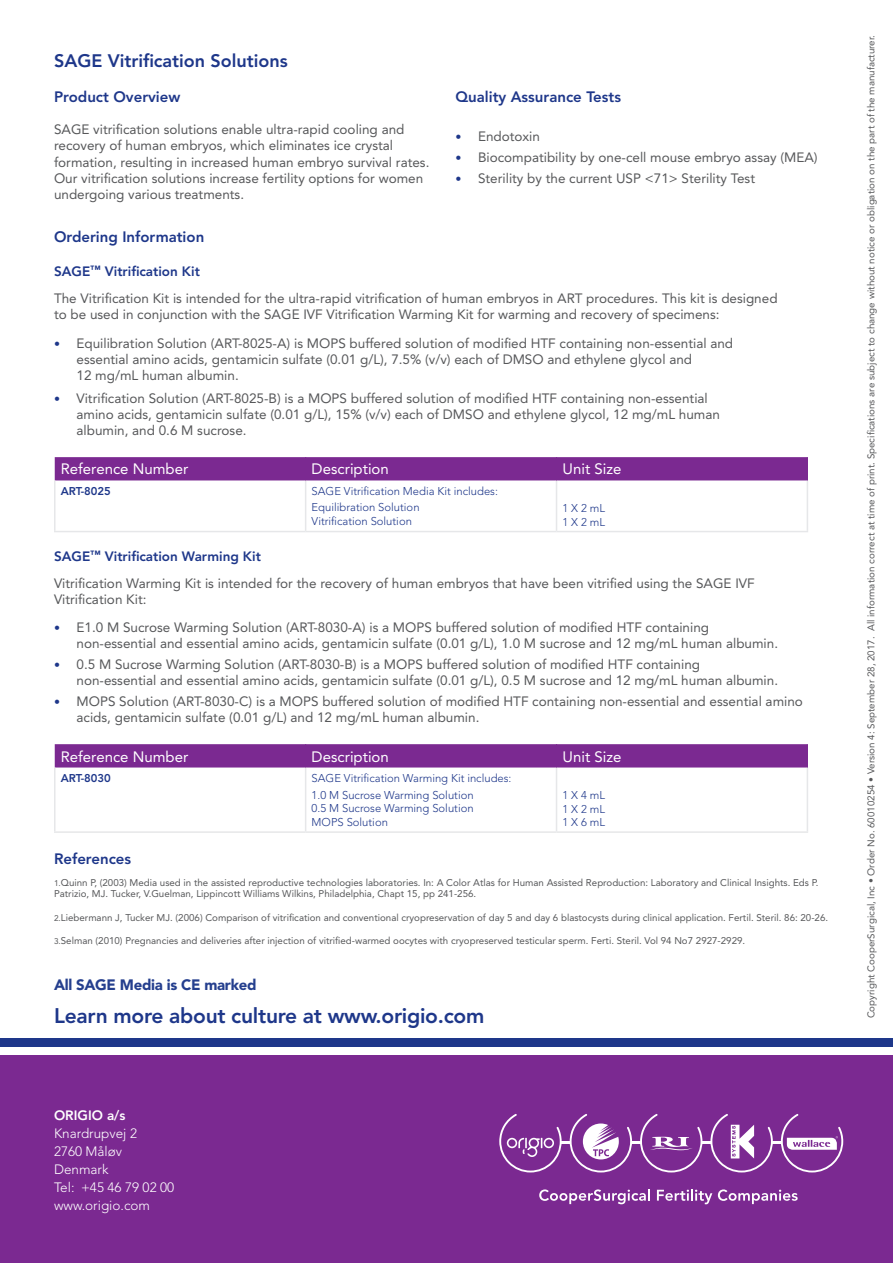
<style>
.page{position:relative;width:893px;height:1263px;background:#fff}
.page>*{position:absolute;margin:0;border:0;box-sizing:border-box;transform-origin:0 0}
.Headline_Roman_25_30{font:800 21px "Avenir LT Std";letter-spacing:-.015em;color:#1e378a}
.t1{font:800 18px "Avenir LT Std";color:#1e378a}
.t2{font:15px "Avenir LT Std";color:#fff}
.t3{font:800 15px "Avenir LT Std";color:#1e378a}
.t4{font:900 15px "Avenir LT Std";letter-spacing:-.02em;color:#253f8e}
.t5{font:13.5px/16.2px "Avenir LT Std";color:#57585a}
.t6{font:300 13.5px "Avenir LT Std";color:#fff}
.t7{font:800 13.5px "Avenir LT Std";color:#1e378a}
.t8{font:800 13.5px "Avenir LT Std";color:#fff}
.Table_Text{font:300 11.25px "Avenir LT Std";color:#1e378a}
.Table_Text-2{font:800 11.25px "Avenir LT Std";color:#1e378a}
.t9{font:9.75px/11.7px "Avenir LT Std";color:#57585a}
.s1{font-size:12px;color:#1e378a}
.s2{font-size:8.25px}
</style>
<div class="page">
<div style="left:0;top:1056px;width:893px;height:207px;background:#7b2991"></div>
<div style="left:0;top:1038px;width:893px;height:8px;background:#1e378a"></div>
<svg style="left:499px;top:1114px;width:344px;height:58px"></svg>
<svg style="left:539px;top:1189px;width:111px;height:15px"></svg>
<svg style="left:657px;top:1189px;width:55px;height:15px"></svg>
<svg style="left:718px;top:1189px;width:80px;height:15px"></svg>
<hr style="left:54px;top:480px;width:2px;height:51px;background:#e6e7e9">
<hr style="left:305px;top:480px;width:1px;height:51px;background:#e6e7e9">
<hr style="left:556px;top:480px;width:1px;height:51px;background:#e6e7e9">
<hr style="left:807px;top:480px;width:1px;height:51px;background:#e6e7e9">
<hr style="left:54px;top:531px;width:252px;height:1px;background:#e6e7e9">
<hr style="left:306px;top:531px;width:250px;height:1px;background:#e6e7e9">
<hr style="left:556px;top:531px;width:252px;height:1px;background:#e6e7e9">
<div style="left:55px;top:457px;width:753px;height:23px;background:#7b2991"></div>
<hr style="left:54px;top:767px;width:2px;height:64px;background:#e6e7e9">
<hr style="left:305px;top:767px;width:1px;height:64px;background:#e6e7e9">
<hr style="left:556px;top:767px;width:1px;height:64px;background:#e6e7e9">
<hr style="left:807px;top:767px;width:1px;height:64px;background:#e6e7e9">
<hr style="left:54px;top:831px;width:252px;height:2px;background:#e6e7e9">
<hr style="left:306px;top:831px;width:250px;height:2px;background:#e6e7e9">
<hr style="left:556px;top:831px;width:252px;height:2px;background:#e6e7e9">
<div style="left:55px;top:744px;width:753px;height:23px;background:#7b2991"></div>
<p class="t1" style="left:54px;top:50px;width:235px">SAGE Vitrification Solutions</p>
<p class="t3" style="left:54px;top:88px;width:128px">Product Overview</p>
<p class="t5" style="left:54px;top:121px;width:377px">SAGE vitrification solutions enable ultra-rapid cooling and recovery of human embryos, which eliminates ice crystal formation, resulting in increased human embryo survival rates.<br>Our vitrification solutions increase fertility options for women undergoing various treatments.</p>
<p class="t3" style="left:455px;top:88px;width:167px">Quality Assurance Tests</p>
<p class="t5" style="left:455px;top:128px;width:86px"><span class="s1">•</span> Endotoxin</p>
<p class="t5" style="left:455px;top:149px;width:364px"><span class="s1">•</span> Biocompatibility by one-cell mouse embryo assay (MEA)</p>
<p class="t5" style="left:455px;top:170px;width:301px"><span class="s1">•</span> Sterility by the current USP &lt;71&gt; Sterility Test</p>
<p class="t3" style="left:54px;top:228px;width:152px">Ordering Information</p>
<p class="t7" style="left:54px;top:264px;width:147px">SAGE<sup>™</sup> Vitrification Kit</p>
<p class="t5" style="left:54px;top:290px;width:725px">The Vitrification Kit is intended for the ultra-rapid vitrification of human embryos in ART procedures. This kit is designed to be used in conjunction with the SAGE IVF Vitrification Warming Kit for warming and recovery of specimens:</p>
<p class="t5" style="left:77px;top:335px;width:658px;text-indent:-23px"><span class="s1">•</span> Equilibration Solution (ART-8025-A) is MOPS buffered solution of modified HTF containing non-essential and essential amino acids, gentamicin sulfate (0.01 g/L), 7.5% (v/v) each of DMSO and ethylene glycol and<br>12 mg/mL human albumin.</p>
<p class="t5" style="left:77px;top:390px;width:645px;text-indent:-23px"><span class="s1">•</span> Vitrification Solution (ART-8025-B) is a MOPS buffered solution of modified HTF containing non-essential amino acids, gentamicin sulfate (0.01 g/L), 15% (v/v) each of DMSO and ethylene glycol, 12 mg/mL human albumin, and 0.6 M sucrose.</p>
<p class="t2" style="left:61px;top:461px;width:129px">Reference Number</p>
<p class="t2" style="left:312px;top:461px;width:79px">Description</p>
<p class="t2" style="left:562px;top:461px;width:60px">Unit Size</p>
<p class="Table_Text-2" style="left:61px;top:484px;width:52px">ART-8025</p>
<p class="Table_Text" style="left:312px;top:484px;width:188px">SAGE Vitrification Media Kit includes:</p>
<p class="Table_Text" style="left:312px;top:501px;width:109px">Equilibration Solution</p>
<p class="Table_Text" style="left:312px;top:514px;width:102px">Vitrification Solution</p>
<p class="Table_Text" style="left:562px;top:502px;width:44px">1 X 2 mL</p>
<p class="Table_Text" style="left:562px;top:515px;width:44px">1 X 2 mL</p>
<p class="t7" style="left:54px;top:548px;width:208px">SAGE<sup>™</sup> Vitrification Warming Kit</p>
<p class="t5" style="left:54px;top:575px;width:702px">Vitrification Warming Kit is intended for the recovery of human embryos that have been vitrified using the SAGE IVF<br>Vitrification Kit:</p>
<p class="t5" style="left:77px;top:619px;width:703px;text-indent:-23px"><span class="s1">•</span> E1.0 M Sucrose Warming Solution (ART-8030-A) is a MOPS buffered solution of modified HTF containing non-essential and essential amino acids, gentamicin sulfate (0.01 g/L), 1.0 M sucrose and 12 mg/mL human albumin.</p>
<p class="t5" style="left:77px;top:656px;width:703px;text-indent:-23px"><span class="s1">•</span> 0.5 M Sucrose Warming Solution (ART-8030-B) is a MOPS buffered solution of modified HTF containing non-essential and essential amino acids, gentamicin sulfate (0.01 g/L), 0.5 M sucrose and 12 mg/mL human albumin.</p>
<p class="t5" style="left:77px;top:693px;width:728px;text-indent:-23px"><span class="s1">•</span> MOPS Solution (ART-8030-C) is a MOPS buffered solution of modified HTF containing non-essential and essential amino acids, gentamicin sulfate (0.01 g/L) and 12 mg/mL human albumin.</p>
<p class="t2" style="left:61px;top:748px;width:129px">Reference Number</p>
<p class="t2" style="left:312px;top:748px;width:79px">Description</p>
<p class="t2" style="left:562px;top:748px;width:60px">Unit Size</p>
<p class="Table_Text-2" style="left:61px;top:771px;width:52px">ART-8030</p>
<p class="Table_Text" style="left:312px;top:771px;width:201px">SAGE Vitrification Warming Kit includes:</p>
<p class="Table_Text" style="left:312px;top:788px;width:163px">1.0 M Sucrose Warming Solution</p>
<p class="Table_Text" style="left:312px;top:801px;width:163px">0.5 M Sucrose Warming Solution</p>
<p class="Table_Text" style="left:312px;top:815px;width:78px">MOPS Solution</p>
<p class="Table_Text" style="left:562px;top:789px;width:44px">1 X 4 mL</p>
<p class="Table_Text" style="left:562px;top:802px;width:44px">1 X 2 mL</p>
<p class="Table_Text" style="left:562px;top:816px;width:44px">1 X 6 mL</p>
<p class="t3" style="left:54px;top:850px;width:79px">References</p>
<p class="t9" style="left:54px;top:876px;width:766px"><span class="s2">1.</span>Quinn P, (2003) Media used in the assisted reproductive technologies laboratories. In: A Color Atlas for Human Assisted Reproduction: Laboratory and Clinical Insights. Eds P.<br>Patrizio, MJ. Tucker, V.Guelman, Lippincott Williams Wilkins, Philadelphia, Chapt 15, pp 241-256.</p>
<p class="t9" style="left:54px;top:911px;width:776px"><span class="s2">2.</span>Liebermann J, Tucker MJ. (2006) Comparison of vitrification and conventional cryopreservation of day 5 and day 6 blastocysts during clinical application. Fertil. Steril. 86: 20-26.</p>
<p class="t9" style="left:54px;top:935px;width:693px"><span class="s2">3.</span>Selman (2010) Pregnancies and deliveries after injection of vitrified-warmed oocytes with cryopreserved testicular sperm. Ferti. Steril. Vol 94 No7 2927-2929.</p>
<p class="t4" style="left:54px;top:976px;width:204px">All SAGE Media is CE marked</p>
<p class="Headline_Roman_25_30" style="left:54px;top:1003px;width:432px">Learn more about culture at www.origio.com</p>
<p class="t8" style="left:54px;top:1107px;width:73px">ORIGIO a/s</p>
<p class="t6" style="left:54px;top:1125px;width:85px">Knardrupvej 2</p>
<p class="t6" style="left:54px;top:1143px;width:70px">2760 Måløv</p>
<p class="t6" style="left:54px;top:1161px;width:56px">Denmark</p>
<p class="t6" style="left:54px;top:1179px;width:122px">Tel: +45 46 79 02 00</p>
<p class="t6" style="left:54px;top:1197px;width:98px">www.origio.com</p>
<p class="t9" style="left:865px;top:1018px;width:985px;rotate:-90deg">Copyright CooperSurgical, Inc • Order No. 60010254 • Version 4: September 28, 2017. All information correct at time of print. Specifications are subject to change without notice or obligation on the part of the manufacturer.</p>
</div>
